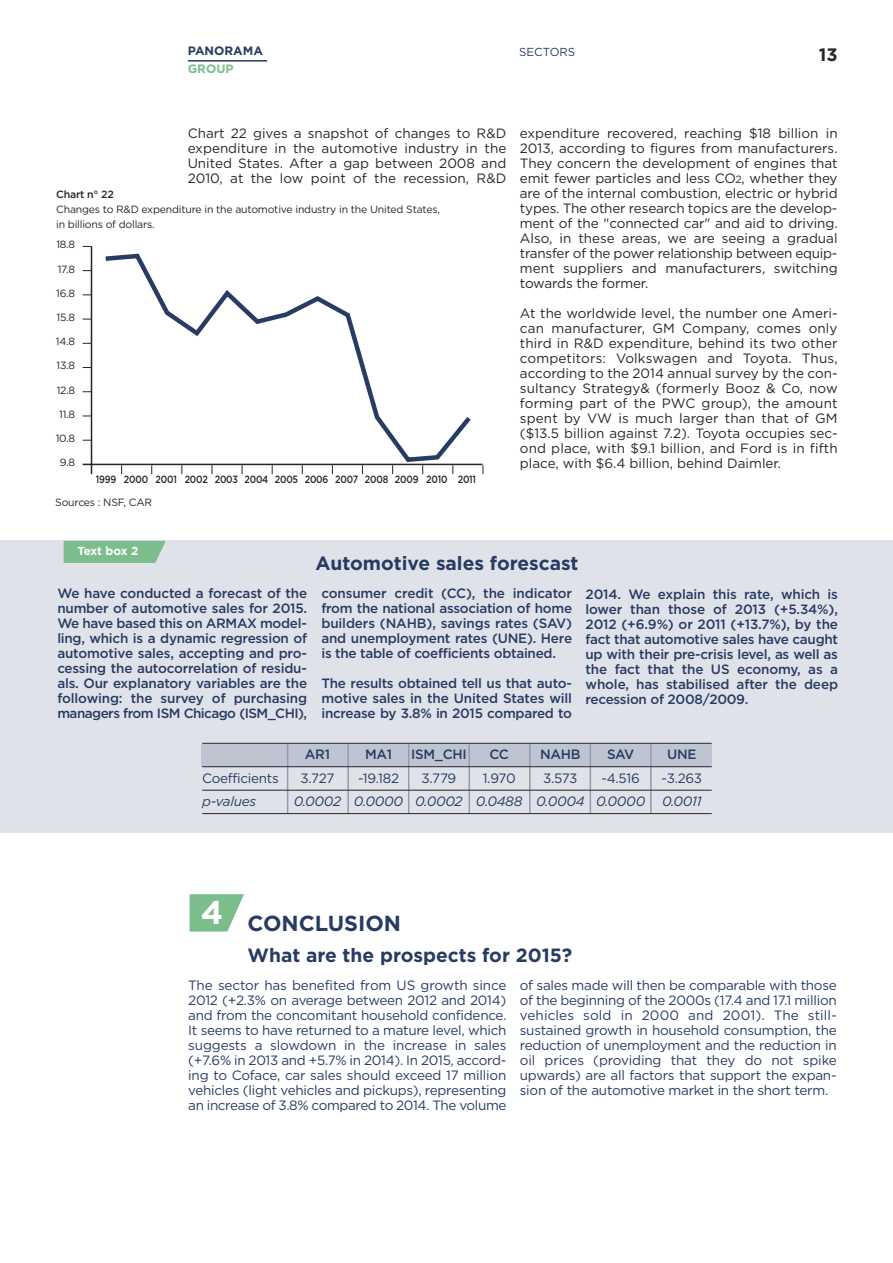
<style>
.page{position:relative;width:893px;height:1263px;background:#fff}
.page>*{position:absolute;margin:0;border:0;box-sizing:border-box;transform-origin:0 0}
.t1{font:700 21.75px "Gotham";color:#283c63}
.t2{font:700 19.2px "Gotham";color:#283c63}
.t3{font:700 18px "Gotham";color:#272627}
.t4{font:13.5px/15px "Gotham";color:#272627;text-align:justify}
.t5{font:500 13.5px/15px "Gotham";letter-spacing:-.02em;color:#283c63;text-align:justify}
.t6{font:13.5px/15px "Gotham";letter-spacing:-.02em;color:#283c63;text-align:justify}
.t7{font:italic 13.5px "Gotham";letter-spacing:-.02em;color:#283c63}
.t8{font:700 12.15px "Gotham";color:#283c63}
.t9{font:700 12.15px "Gotham";color:#7cbd8c}
.t10{font:700 11.7px "Gotham";letter-spacing:-.03em;color:#fff}
.t11{font:11.55px "Gotham";color:#283c63}
.t12{font:10.5px/15px "Gotham";letter-spacing:-.02em;color:#272627}
.t13{font:500 10.5px "Gotham";letter-spacing:-.02em;color:#272627;scale:.85 1}
.t14{font:500 10.5px "Gotham";letter-spacing:-.02em;color:#272627}
.s1{font-size:10.5px}
</style>
<div class="page">
<div style="left:0;top:540px;width:893px;height:293px;background:#dfe2e9"></div>
<div style="left:64px;top:541px;width:102px;height:22px;background:#7cbd8c"></div>
<hr style="left:91px;top:246px;width:1px;height:228px;background:#272627">
<hr style="left:83px;top:464px;width:400px;height:1px;background:#272627">
<svg style="left:101px;top:253px;width:374px;height:211px"></svg>
<div style="left:202px;top:744px;width:510px;height:23px;background:#bfc4d2"></div>
<hr style="left:287px;top:744px;width:1px;height:69px;background:#919cb3">
<hr style="left:347px;top:744px;width:2px;height:69px;background:#919cb3">
<hr style="left:408px;top:744px;width:1px;height:69px;background:#919cb3">
<hr style="left:468px;top:744px;width:2px;height:69px;background:#919cb3">
<hr style="left:529px;top:744px;width:2px;height:69px;background:#919cb3">
<hr style="left:590px;top:744px;width:1px;height:69px;background:#919cb3">
<hr style="left:650px;top:744px;width:2px;height:69px;background:#919cb3">
<hr style="left:202px;top:743px;width:510px;height:1px;background:#272627">
<hr style="left:202px;top:766px;width:510px;height:1px;background:#272627">
<hr style="left:202px;top:790px;width:510px;height:1px;background:#272627">
<hr style="left:202px;top:813px;width:510px;height:1px;background:#272627">
<hr style="left:188px;top:60px;width:79px;height:2px;background:#283c63">
<svg style="left:190px;top:894px;width:54px;height:37px;background:#90c79d"></svg>
<p class="t8" style="left:188px;top:44px;width:77px">PANORAMA</p>
<p class="t11" style="left:519px;top:45px;width:58px">SECTORS</p>
<h3 class="t3" style="left:819px;top:44px;width:20px">13</h3>
<p class="t9" style="left:188px;top:62px;width:47px">GROUP</p>
<p class="t4" style="left:188px;top:126px;width:320px">Chart 22 gives a snapshot of changes to R&amp;D expenditure in the automotive industry in the United States. After a gap between 2008 and 2010, at the low point of the recession, R&amp;D</p>
<p class="t4" style="left:520px;top:126px;width:319px">expenditure recovered, reaching $18 billion in 2013, according to figures from manufacturers.<br>They concern the development of engines that emit fewer particles and less CO<span class="s1">2</span>, whether they are of the internal combustion, electric or hybrid types. The other research topics are the develop&shy;ment of the "connected car" and aid to driving.<br>Also, in these areas, we are seeing a gradual transfer of the power relationship between equip&shy;ment suppliers and manufacturers, switching towards the former.</p>
<p class="t4" style="left:520px;top:306px;width:319px">At the worldwide level, the number one Ameri&shy;can manufacturer, GM Company, comes only third in R&amp;D expenditure, behind its two other competitors: Volkswagen and Toyota. Thus, according to the 2014 annual survey by the con&shy;sultancy Strategy&amp; (formerly Booz &amp; Co, now forming part of the PWC group), the amount spent by VW is much larger than that of GM ($13.5 billion against 7.2). Toyota occupies sec&shy;ond place, with $9.1 billion, and Ford is in fifth place, with $6.4 billion, behind Daimler.</p>
<p class="t14" style="left:56px;top:188px;width:59px">Chart n° 22</p>
<p class="t12" style="left:56px;top:202px;width:385px">Changes to R&amp;D expenditure in the automotive industry in the United States, in billions of dollars.</p>
<p class="t12" style="left:56px;top:237px;width:20px">18.8</p>
<p class="t12" style="left:58px;top:261px;width:19px">17.8</p>
<p class="t12" style="left:56px;top:286px;width:21px">16.8</p>
<p class="t12" style="left:57px;top:310px;width:20px">15.8</p>
<p class="t12" style="left:56px;top:334px;width:21px">14.8</p>
<p class="t12" style="left:57px;top:358px;width:20px">13.8</p>
<p class="t12" style="left:57px;top:382px;width:20px">12.8</p>
<p class="t12" style="left:59px;top:407px;width:18px">11.8</p>
<p class="t12" style="left:56px;top:431px;width:21px">10.8</p>
<p class="t12" style="left:60px;top:455px;width:17px">9.8</p>
<p class="t13" style="left:96px;top:473px;width:449px">1999 2000 2001 2002 2003 2004 2005 2006 2007 2008 2009 2010 2011</p>
<p class="t12" style="left:55px;top:495px;width:98px">Sources : NSF, CAR</p>
<p class="t10" style="left:77px;top:544px;width:63px">Text box 2</p>
<p class="t5" style="left:57px;top:586px;width:251px">We have conducted a forecast of the number of automotive sales for 2015.<br>We have based this on ARMAX model&shy;ling, which is a dynamic regression of automotive sales, accepting and pro&shy;cessing the autocorrelation of residu&shy;als. Our explanatory variables are the following: the survey of purchasing managers from ISM Chicago (ISM_CHI),</p>
<h2 class="t2" style="left:315px;top:552px;width:265px">Automotive sales forescast</h2>
<p class="t5" style="left:321px;top:586px;width:252px">consumer credit (CC), the indicator from the national association of home builders (NAHB), savings rates (SAV) and unemployment rates (UNE). Here is the table of coefficients obtained.</p>
<p class="t5" style="left:321px;top:676px;width:252px">The results obtained tell us that auto&shy;motive sales in the United States will increase by 3.8% in 2015 compared to</p>
<p class="t5" style="left:586px;top:587px;width:254px">2014. We explain this rate, which is lower than those of 2013 (+5.34%), 2012 (+6.9%) or 2011 (+13.7%), by the fact that automotive sales have caught up with their pre-crisis level, as well as the fact that the US economy, as a whole, has stabilised after the deep recession of 2008/2009.</p>
<p class="t5" style="left:305px;top:747px;width:27px">AR1</p>
<p class="t5" style="left:365px;top:747px;width:29px">MA1</p>
<p class="t5" style="left:411px;top:747px;width:57px">ISM_CHI</p>
<p class="t5" style="left:489px;top:747px;width:21px">CC</p>
<p class="t5" style="left:540px;top:747px;width:42px">NAHB</p>
<p class="t5" style="left:607px;top:747px;width:29px">SAV</p>
<p class="t5" style="left:667px;top:747px;width:31px">UNE</p>
<p class="t6" style="left:202px;top:770px;width:78px">Coefficients</p>
<p class="t6" style="left:300px;top:770px;width:36px">3.727</p>
<p class="t6" style="left:358px;top:770px;width:42px">-19.182</p>
<p class="t6" style="left:421px;top:770px;width:36px">3.779</p>
<p class="t6" style="left:483px;top:770px;width:34px">1.970</p>
<p class="t6" style="left:543px;top:770px;width:36px">3.573</p>
<p class="t6" style="left:601px;top:770px;width:40px">-4.516</p>
<p class="t6" style="left:662px;top:770px;width:42px">-3.263</p>
<p class="t7" style="left:202px;top:793px;width:55px">p-values</p>
<p class="t7" style="left:294px;top:793px;width:409px">0.0002 0.0000 0.0002 0.0488 0.0004 0.0000 0.0011</p>
<h1 class="t1" style="left:201px;top:910px;width:202px"><sup>4</sup> CONCLUSION</h1>
<h2 class="t2" style="left:248px;top:944px;width:326px">What are the prospects for 2015?</h2>
<p class="t6" style="left:188px;top:978px;width:320px">The sector has benefited from US growth since 2012 (+2.3% on average between 2012 and 2014) and from the concomitant household confidence.<br>It seems to have returned to a mature level, which suggests a slowdown in the increase in sales (+7.6% in 2013 and +5.7% in 2014). In 2015, accord&shy;ing to Coface, car sales should exceed 17 million vehicles (light vehicles and pickups), representing an increase of 3.8% compared to 2014. The volume</p>
<p class="t6" style="left:520px;top:978px;width:318px">of sales made will then be comparable with those of the beginning of the 2000s (17.4 and 17.1 million vehicles sold in 2000 and 2001). The still&shy;sustained growth in household consumption, the reduction of unemployment and the reduction in oil prices (providing that they do not spike upwards) are all factors that support the expan&shy;sion of the automotive market in the short term.</p>
</div>
